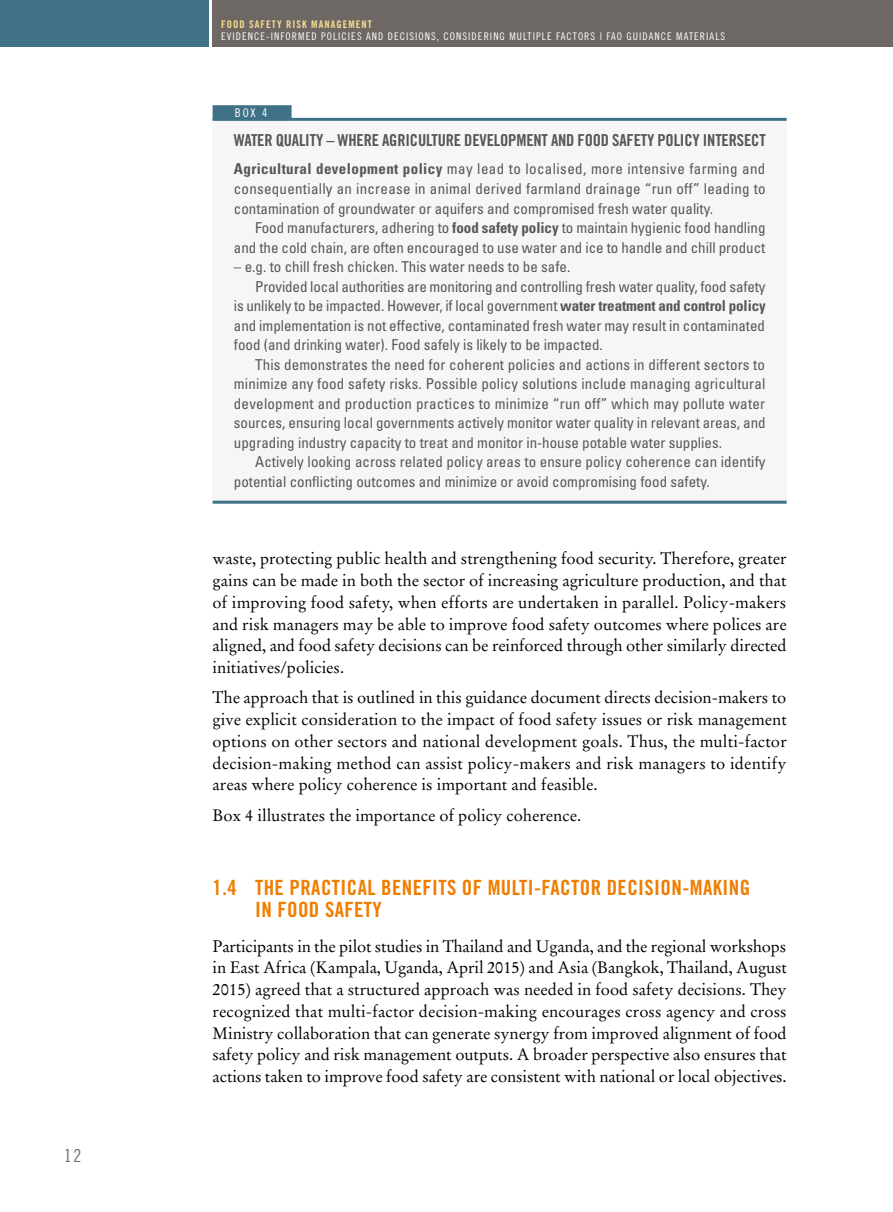
<style>
.page{position:relative;width:893px;height:1212px;background:#fff}
.page>*{position:absolute;margin:0;border:0;box-sizing:border-box;transform-origin:0 0}
.t1{font:21px/22.5px "Trade Gothic Bold Cond Twenty";letter-spacing:.02em;color:#ef7d00}
.t2{font:18px "Trade Gothic Cond Eighteen";color:#706f6f}
.t3{font:16.5px/21.8px "Stempel Garamond";color:#000;text-align:justify}
.t4{font:16.5px "Trade Gothic Bold Cond Twenty";letter-spacing:-.01em;color:#575756}
.t5{font:condensed 15px/19.5px "Univers";color:#575756;text-align:justify}
.t6{font:12px "Trade Gothic Cond Eighteen";color:#fff}
.t7{font:10.5px "Trade Gothic Cond Eighteen";letter-spacing:.1em;color:#fff}
.t8{font:10.5px "Trade Gothic Bold Cond Twenty";letter-spacing:.1em;color:#f7dd91}
.s1{font-weight:700}
</style>
<div class="page">
<div style="left:0;top:0;width:208px;height:47px;background:#3f7286"></div>
<div style="left:213px;top:0;width:680px;height:47px;background:#6e6864"></div>
<div style="left:213px;top:121px;width:574px;height:381px;background:#f6f6f6"></div>
<hr style="left:213px;top:118px;width:574px;height:3px;background:#3f7286">
<div style="left:213px;top:105px;width:79px;height:15px;background:#3f7286"></div>
<hr style="left:213px;top:501px;width:574px;height:3px;background:#3f7286">
<p class="t2" style="left:64px;top:1145px;width:19px">12</p>
<p class="t8" style="left:221px;top:18px;width:152px">FOOD SAFETY RISK MANAGEMENT</p>
<p class="t7" style="left:221px;top:30px;width:505px">EVIDENCE-INFORMED POLICIES AND DECISIONS, CONSIDERING MULTIPLE FACTORS | FAO GUIDANCE MATERIALS</p>
<p class="t6" style="left:235px;top:106px;width:34px">BOX 4</p>
<p class="t4" style="left:234px;top:131px;width:533px">WATER QUALITY – WHERE AGRICULTURE DEVELOPMENT AND FOOD SAFETY POLICY INTERSECT</p>
<p class="t5" style="left:234px;top:159px;width:533px"><span class="s1">Agricultural development policy</span> may lead to localised, more intensive farming and consequentially an increase in animal derived farmland drainage “run off” leading to contamination of groundwater or aquifers and compromised fresh water quality.</p>
<p class="t5" style="left:234px;top:218px;width:533px;text-align:right">Food manufacturers, adhering to <span class="s1">food safety policy</span> to maintain hygienic food handling and the cold chain, are often encouraged to use water and ice to handle and chill product</p>
<p class="t5" style="left:234px;top:257px;width:338px">– e.g. to chill fresh chicken. This water needs to be safe.</p>
<p class="t5" style="left:255px;top:276px;width:512px">Provided local authorities are monitoring and controlling fresh water quality, food safety</p>
<p class="t5" style="left:234px;top:296px;width:533px">is unlikely to be impacted. However, if local government <span class="s1">water treatment and control policy</span></p>
<p class="t5" style="left:234px;top:315px;width:533px">and implementation is not effective, contaminated fresh water may result in contaminated</p>
<p class="t5" style="left:234px;top:335px;width:371px">food (and drinking water). Food safely is likely to be impacted.</p>
<p class="t5" style="left:255px;top:354px;width:511px">This demonstrates the need for coherent policies and actions in different sectors to</p>
<p class="t5" style="left:234px;top:374px;width:533px">minimize any food safety risks. Possible policy solutions include managing agricultural</p>
<p class="t5" style="left:234px;top:393px;width:533px">development and production practices to minimize “run off” which may pollute water</p>
<p class="t5" style="left:234px;top:413px;width:533px">sources, ensuring local governments actively monitor water quality in relevant areas, and</p>
<p class="t5" style="left:234px;top:432px;width:490px">upgrading industry capacity to treat and monitor in-house potable water supplies.</p>
<p class="t5" style="left:255px;top:452px;width:512px">Actively looking across related policy areas to ensure policy coherence can identify</p>
<p class="t5" style="left:234px;top:471px;width:478px">potential conflicting outcomes and minimize or avoid compromising food safety.</p>
<p class="t3" style="left:213px;top:548px;width:576px">waste, protecting public health and strengthening food security. Therefore, greater gains can be made in both the sector of increasing agriculture production, and that of improving food safety, when efforts are undertaken in parallel. Policy-makers and risk managers may be able to improve food safety outcomes where polices are aligned, and food safety decisions can be reinforced through other similarly directed initiatives/policies.</p>
<p class="t3" style="left:213px;top:687px;width:576px">The approach that is outlined in this guidance document directs decision-makers to give explicit consideration to the impact of food safety issues or risk management options on other sectors and national development goals. Thus, the multi-factor decision-making method can assist policy-makers and risk managers to identify areas where policy coherence is important and feasible.</p>
<p class="t3" style="left:213px;top:804px;width:370px">Box 4 illustrates the importance of policy coherence.</p>
<p class="t1" style="left:255px;top:876px;width:497px;text-indent:-43px">1.4 THE PRACTICAL BENEFITS OF MULTI-FACTOR DECISION-MAKING<br>IN FOOD SAFETY</p>
<p class="t3" style="left:213px;top:935px;width:576px">Participants in the pilot studies in Thailand and Uganda, and the regional workshops in East Africa (Kampala, Uganda, April 2015) and Asia (Bangkok, Thailand, August 2015) agreed that a structured approach was needed in food safety decisions. They recognized that multi-factor decision-making encourages cross agency and cross Ministry collaboration that can generate synergy from improved alignment of food safety policy and risk management outputs. A broader perspective also ensures that actions taken to improve food safety are consistent with national or local objectives.</p>
</div>
